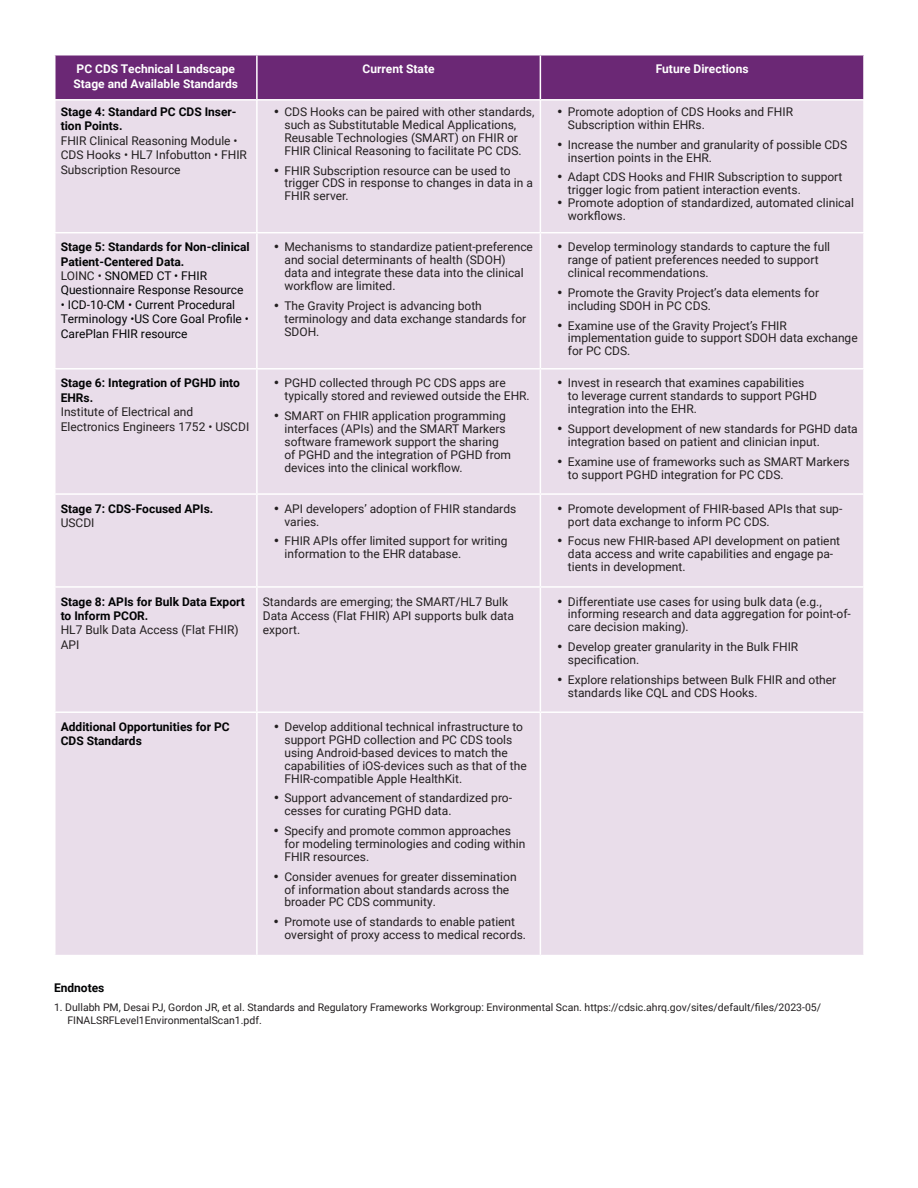
<style>
.page{position:relative;width:918px;height:1188px;background:#fff}
.page>*{position:absolute;margin:0;border:0;box-sizing:border-box;transform-origin:0 0}
.List_Paragraph{font:12px/12.9px "Roboto";color:#231f20}
.Default{font:700 12px/14.4px "Roboto";color:#020304}
.Default-2{font:12px/14.4px "Roboto";color:#231f20}
.t1{font:12px/14.4px "Roboto";color:#020304}
.t2{font:700 12px/14.4px "Roboto";color:#fff}
.t3{font:10.5px/12.6px "Roboto";color:#231f20}
.s1{font-weight:400;color:#231f20}
.s2{font-weight:400}
.s3{font-weight:700;color:#020304}
</style>
<div class="page">
<div style="left:56px;top:101px;width:807px;height:854px;background:#e9ddea"></div>
<hr style="left:256px;top:98px;width:2px;height:134px;background:#fff">
<hr style="left:540px;top:98px;width:1px;height:134px;background:#fff">
<hr style="left:54px;top:232px;width:203px;height:1px;background:#fff">
<hr style="left:257px;top:232px;width:283px;height:1px;background:#fff">
<hr style="left:256px;top:233px;width:2px;height:135px;background:#fff">
<hr style="left:540px;top:232px;width:325px;height:1px;background:#fff">
<hr style="left:540px;top:233px;width:1px;height:135px;background:#fff">
<hr style="left:54px;top:368px;width:203px;height:2px;background:#fff">
<hr style="left:257px;top:368px;width:283px;height:2px;background:#fff">
<hr style="left:256px;top:370px;width:2px;height:123px;background:#fff">
<hr style="left:540px;top:368px;width:325px;height:2px;background:#fff">
<hr style="left:540px;top:370px;width:1px;height:123px;background:#fff">
<hr style="left:54px;top:493px;width:203px;height:2px;background:#fff">
<hr style="left:257px;top:493px;width:283px;height:2px;background:#fff">
<hr style="left:256px;top:495px;width:2px;height:91px;background:#fff">
<hr style="left:540px;top:493px;width:325px;height:2px;background:#fff">
<hr style="left:540px;top:495px;width:1px;height:91px;background:#fff">
<hr style="left:54px;top:586px;width:203px;height:2px;background:#fff">
<hr style="left:257px;top:586px;width:283px;height:2px;background:#fff">
<hr style="left:256px;top:588px;width:2px;height:123px;background:#fff">
<hr style="left:540px;top:586px;width:325px;height:2px;background:#fff">
<hr style="left:540px;top:588px;width:1px;height:123px;background:#fff">
<hr style="left:54px;top:711px;width:203px;height:2px;background:#fff">
<hr style="left:257px;top:711px;width:283px;height:2px;background:#fff">
<hr style="left:256px;top:713px;width:2px;height:242px;background:#fff">
<hr style="left:540px;top:711px;width:325px;height:2px;background:#fff">
<hr style="left:540px;top:713px;width:1px;height:242px;background:#fff">
<div style="left:56px;top:56px;width:807px;height:43px;background:#6b2875"></div>
<hr style="left:256px;top:55px;width:2px;height:44px;background:#fff">
<hr style="left:540px;top:55px;width:1px;height:44px;background:#fff">
<p class="t2" style="left:74px;top:61px;width:166px">PC CDS Technical Landscape<br>Stage and Available Standards</p>
<p class="t2" style="left:363px;top:61px;width:74px">Current State</p>
<p class="t2" style="left:656px;top:61px;width:94px">Future Directions</p>
<p class="Default" style="left:61px;top:104px;width:177px">Stage 4: Standard PC CDS Inser&shy;tion Points.</p>
<p class="List_Paragraph" style="left:61px;top:133px;width:188px;line-height:14.4px">FHIR Clinical Reasoning Module •<br>CDS Hooks • HL7 Infobutton • FHIR<br>Subscription Resource</p>
<p class="Default" style="left:61px;top:239px;width:190px">Stage 5: Standards for Non-clinical<br>Patient-Centered Data.<br><span class="s1">LOINC •</span> <span class="s2">SNOMED CT • FHIR<br>Questionnaire Response Resource</span></p>
<p class="t1" style="left:61px;top:297px;width:190px">• ICD-10-CM • Current Procedural<br>Terminology •US Core Goal Profile •<br>CarePlan FHIR resource</p>
<p class="List_Paragraph" style="left:284px;top:105px;width:251px;text-indent:-11px">• CDS Hooks can be paired with other standards, such as Substitutable Medical Applications, Reusable Technologies (SMART) on FHIR or FHIR Clinical Reasoning to facilitate PC CDS .</p>
<p class="List_Paragraph" style="left:284px;top:163px;width:250px;text-indent:-11px">• FHIR Subscription resource can be used to trigger CDS in response to changes in data in a<br>FHIR server.</p>
<p class="List_Paragraph" style="left:284px;top:240px;width:250px;text-indent:-11px">• Mechanisms to standardize patient-preference and social determinants of health (SDOH)<br>data and integrate these data into the clinical workflow are limited.</p>
<p class="List_Paragraph" style="left:284px;top:299px;width:243px;text-indent:-11px">• The Gravity Project is advancing both terminology and data exchange standards for<br>SDOH.</p>
<p class="Default-2" style="left:61px;top:375px;width:190px"><span class="s3">Stage 6: Integration of PGHD into<br>EHRs.<br></span>Institute of Electrical and<br>Electronics Engineers 1752 • USCDI</p>
<p class="List_Paragraph" style="left:284px;top:376px;width:247px;text-indent:-11px">• PGHD collected through PC CDS apps are typically stored and reviewed outside the EHR.</p>
<p class="List_Paragraph" style="left:284px;top:409px;width:228px;text-indent:-11px">• SMART on FHIR application programming interfaces (APIs) and the SMART Markers software framework support the sharing of PGHD and the integration of PGHD from devices into the clinical workflow.</p>
<p class="Default" style="left:61px;top:501px;width:154px">Stage 7: CDS-Focused APIs.<br><span class="s1">USCDI</span></p>
<p class="List_Paragraph" style="left:284px;top:501px;width:233px;text-indent:-11px">• API developers’ adoption of FHIR standards varies.</p>
<p class="List_Paragraph" style="left:284px;top:534px;width:225px;text-indent:-11px">• FHIR APIs offer limited support for writing information to the EHR database.</p>
<p class="List_Paragraph" style="left:568px;top:105px;width:227px;text-indent:-11px">• Promote adoption of CDS Hooks and FHIR<br>Subscription within EHRs .</p>
<p class="List_Paragraph" style="left:568px;top:137px;width:281px;text-indent:-11px">• Increase the number and granularity of possible CDS insertion points in the EHR .</p>
<p class="List_Paragraph" style="left:568px;top:170px;width:276px;text-indent:-11px">• Adapt CDS Hooks and FHIR Subscription to support trigger logic from patient interaction events .</p>
<p class="List_Paragraph" style="left:568px;top:196px;width:287px;text-indent:-11px">• Promote adoption of standardized, automated clinical workflows.</p>
<p class="List_Paragraph" style="left:568px;top:240px;width:264px;text-indent:-11px">• Develop terminology standards to capture the full range of patient preferences needed to support clinical recommendations.</p>
<p class="List_Paragraph" style="left:568px;top:286px;width:253px;text-indent:-11px">• Promote the Gravity Project’s data elements for including SDOH in PC CDS.</p>
<p class="List_Paragraph" style="left:568px;top:318px;width:291px;text-indent:-11px">• Examine use of the Gravity Project’s FHIR implementation guide to support SDOH data exchange for PC CDS.</p>
<p class="List_Paragraph" style="left:568px;top:376px;width:250px;text-indent:-11px">• Invest in research that examines capabilities to leverage current standards to support PGHD integration into the EHR.</p>
<p class="List_Paragraph" style="left:568px;top:422px;width:291px;text-indent:-11px">• Support development of new standards for PGHD data integration based on patient and clinician input.</p>
<p class="List_Paragraph" style="left:568px;top:454px;width:283px;text-indent:-11px">• Examine use of frameworks such as SMART Markers to support PGHD integration for PC CDS.</p>
<p class="List_Paragraph" style="left:568px;top:501px;width:276px;text-indent:-11px">• Promote development of FHIR-based APIs that sup&shy;port data exchange to inform PC CDS.</p>
<p class="List_Paragraph" style="left:568px;top:534px;width:274px;text-indent:-11px">• Focus new FHIR-based API development on patient data access and write capabilities and engage pa&shy;tients in development.</p>
<p class="Default" style="left:61px;top:594px;width:186px">Stage 8: APIs for Bulk Data Export to Inform PCOR.<br><span class="s1">HL7 Bulk Data Access (Flat FHIR)<br>API</span></p>
<p class="List_Paragraph" style="left:263px;top:594px;width:253px;line-height:14.4px">Standards are emerging; the SMART/HL7 Bulk<br>Data Access (Flat FHIR) API supports bulk data export.</p>
<p class="List_Paragraph" style="left:568px;top:594px;width:284px;text-indent:-11px">• Differentiate use cases for using bulk data (e.g., informing research and data aggregation for point-of&shy;care decision making).</p>
<p class="List_Paragraph" style="left:568px;top:640px;width:232px;text-indent:-11px">• Develop greater granularity in the Bulk FHIR specification.</p>
<p class="List_Paragraph" style="left:568px;top:673px;width:270px;text-indent:-11px">• Explore relationships between Bulk FHIR and other standards like CQL and CDS Hooks.</p>
<p class="Default" style="left:61px;top:719px;width:170px">Additional Opportunities for PC<br>CDS Standards</p>
<p class="List_Paragraph" style="left:284px;top:720px;width:244px;text-indent:-11px">• Develop additional technical infrastructure to support PGHD collection and PC CDS tools using Android-based devices to match the capabilities of iOS-devices such as that of the FHIR-compatible Apple HealthKit.</p>
<p class="List_Paragraph" style="left:284px;top:791px;width:229px;text-indent:-11px">• Support advancement of standardized pro&shy;cesses for curating PGHD data.</p>
<p class="List_Paragraph" style="left:284px;top:824px;width:242px;text-indent:-11px">• Specify and promote common approaches for modeling terminologies and coding within<br>FHIR resources.</p>
<p class="List_Paragraph" style="left:284px;top:869px;width:234px;text-indent:-11px">• Consider avenues for greater dissemination of information about standards across the broader PC CDS community.</p>
<p class="List_Paragraph" style="left:284px;top:915px;width:243px;text-indent:-11px">• Promote use of standards to enable patient oversight of proxy access to medical records.</p>
<h2 class="Default" style="left:54px;top:980px;width:52px">Endnotes</h2>
<p class="t3" style="left:68px;top:1001px;width:755px;text-indent:-14px">1. Dullabh PM, Desai PJ, Gordon JR, et al. Standards and Regulatory Frameworks Workgroup: Environmental Scan. https://cdsic.ahrq.gov/sites/default/files/2023-05/<br>FINALSRFLevel1EnvironmentalScan1.pdf.</p>
</div>
